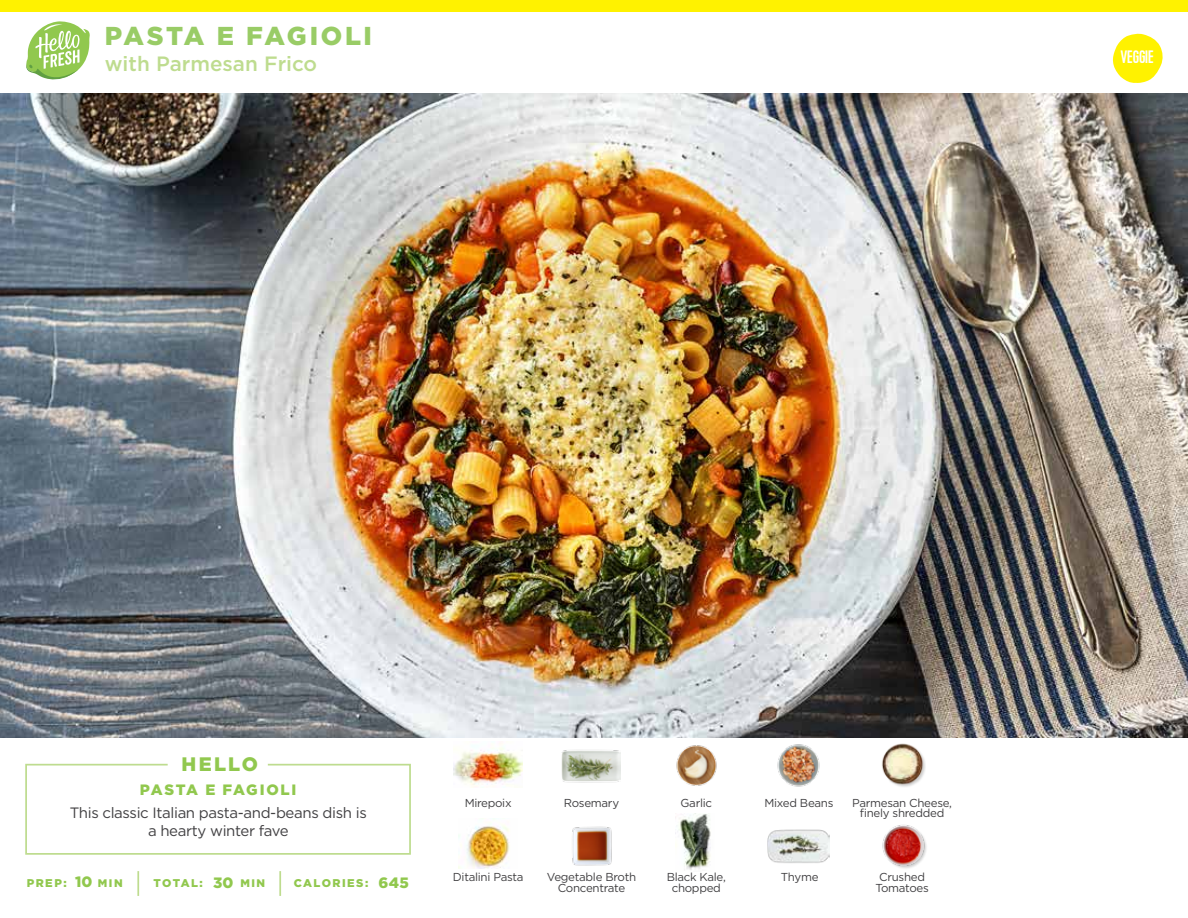
<style>
.page{position:relative;width:1188px;height:918px;background:#fff}
.page>*{position:absolute;margin:0;border:0;box-sizing:border-box;transform-origin:0 0}
.t1{font:900 25.8px "Gotham";letter-spacing:.095em;color:#9c6}
.t2{font:500 20.7px "Gotham";color:#bedc8f}
.t3{font:900 19.5px "Gotham";letter-spacing:.105em;color:#91c84e}
.t4{font:18px "Kapra";letter-spacing:-.01em;color:#fff}
.t5{font:15px/18px "Gotham";letter-spacing:-.025em;color:#414042;text-align:center}
.t6{font:900 15px "Gotham";letter-spacing:.105em;color:#91c84e}
.t7{font:900 15px "Gotham";letter-spacing:.07em;color:#91c84e}
.t8{font:11.55px/10.5px "Gotham";letter-spacing:-.025em;color:#414042;text-align:center}
.t9{font:900 11.25px "Gotham";letter-spacing:.125em;color:#91c84e}
.t10{font:900 10.95px "Gotham";letter-spacing:.135em;color:#91c84e}
</style>
<div class="page">
<div style="left:0;top:0;width:1188px;height:12px;background:#fff200"></div>
<img style="left:0;top:93px;width:1188px;height:644px">
<svg style="left:25px;top:763px;width:386px;height:92px"></svg>
<img style="left:454px;top:747px;width:69px;height:40px">
<img style="left:458px;top:825px;width:52px;height:43px">
<img style="left:676px;top:745px;width:41px;height:41px">
<img style="left:679px;top:813px;width:32px;height:57px">
<img style="left:572px;top:826px;width:40px;height:40px">
<img style="left:768px;top:829px;width:62px;height:34px">
<img style="left:777px;top:744px;width:43px;height:43px">
<hr style="left:137px;top:871px;width:2px;height:25px;background:#bedc8f">
<hr style="left:279px;top:871px;width:2px;height:25px;background:#bedc8f">
<svg style="left:1113px;top:33px;width:50px;height:50px"></svg>
<div style="left:1120px;top:51px;width:35px;height:16px;background:#fff200"></div>
<img style="left:562px;top:750px;width:59px;height:33px">
<img style="left:882px;top:743px;width:44px;height:44px">
<img style="left:882px;top:825px;width:45px;height:43px">
<svg style="left:26px;top:21px;width:64px;height:59px"></svg>
<h1 class="t1" style="left:105px;top:21px;width:269px">PASTA E FAGIOLI</h1>
<h2 class="t2" style="left:105px;top:50px;width:214px">with Parmesan Frico</h2>
<h3 class="t4" style="left:1120px;top:47px;width:35px">VEGGIE</h3>
<h3 class="t3" style="left:182px;top:752px;width:78px">HELLO</h3>
<p class="t6" style="left:140px;top:781px;width:158px">PASTA E FAGIOLI</p>
<p class="t5" style="left:70px;top:803px;width:298px">This classic Italian pasta-and-beans dish is a hearty winter fave</p>
<p class="t7" style="left:75px;top:873px;width:19px">10</p>
<p class="t7" style="left:213px;top:874px;width:22px">30</p>
<p class="t9" style="left:27px;top:877px;width:41px">PREP:</p>
<p class="t9" style="left:154px;top:877px;width:51px">TOTAL:</p>
<p class="t9" style="left:294px;top:877px;width:76px">CALORIES:</p>
<p class="t10" style="left:98px;top:877px;width:26px">MIN</p>
<p class="t10" style="left:240px;top:877px;width:26px">MIN</p>
<p class="t7" style="left:379px;top:874px;width:32px">645</p>
<p class="t8" style="left:465px;top:797px;width:49px">Mirepoix</p>
<p class="t8" style="left:453px;top:872px;width:72px">Ditalini Pasta</p>
<p class="t8" style="left:564px;top:797px;width:57px">Rosemary</p>
<p class="t8" style="left:765px;top:797px;width:70px">Mixed Beans</p>
<p class="t8" style="left:680px;top:797px;width:33px">Garlic</p>
<p class="t8" style="left:852px;top:797px;width:101px">Parmesan Cheese, finely shredded</p>
<p class="t8" style="left:547px;top:872px;width:91px">Vegetable Broth<br>Concentrate</p>
<p class="t8" style="left:781px;top:872px;width:39px">Thyme</p>
<p class="t8" style="left:667px;top:872px;width:61px">Black Kale,</p>
<p class="t8" style="left:672px;top:882px;width:51px">chopped</p>
<p class="t8" style="left:879px;top:872px;width:47px">Crushed</p>
<p class="t8" style="left:875px;top:882px;width:55px">Tomatoes</p>
</div>
